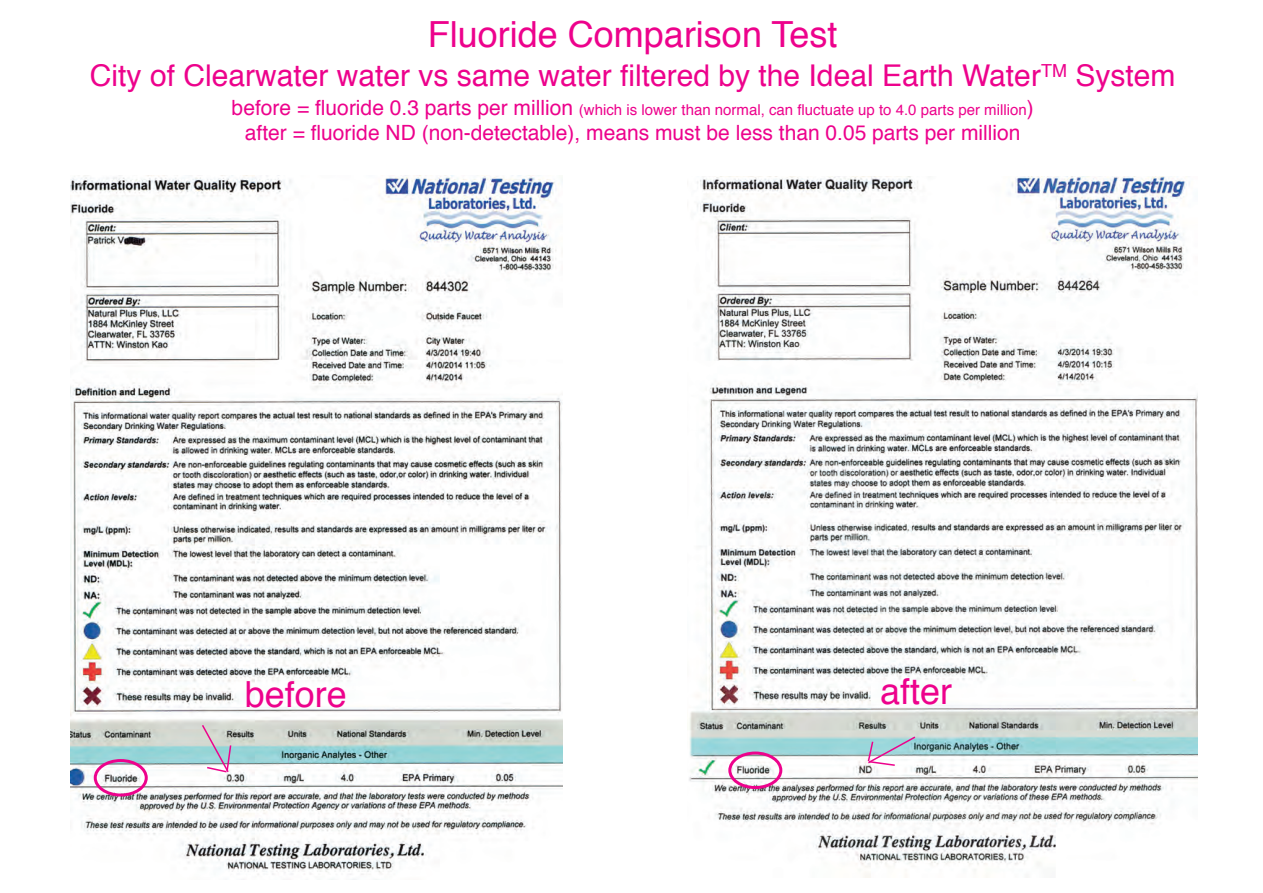
<style>
.page{position:relative;width:1263px;height:893px;background:#fff}
.page>*{position:absolute;margin:0;border:0;box-sizing:border-box;transform-origin:0 0}
.t1{font:36px "Helvetica";color:#ed028c}
.t2{font:30px "Helvetica";color:#ed028c}
.t3{font:21px "Helvetica";color:#ed028c}
.t4{font:15px "Helvetica";color:#ed028c}
.s1{font-size:21px}
</style>
<div class="page">
<img style="left:689px;top:177px;width:508px;height:701px">
<img style="left:70px;top:176px;width:493px;height:699px">
<svg style="left:866px;top:735px;width:51px;height:32px"></svg>
<svg style="left:200px;top:723px;width:32px;height:51px;background:#c5c5ce"></svg>
<svg style="left:94px;top:759px;width:54px;height:38px"></svg>
<svg style="left:728px;top:752px;width:54px;height:37px"></svg>
<h1 class="t1" style="left:428px;top:20px;width:411px">Fluoride Comparison Test</h1>
<h2 class="t2" style="left:90px;top:63px;width:1087px">City of Clearwater water vs same water filtered by the Ideal Earth Water<sup>TM</sup> System</h2>
<p class="t4" style="left:232px;top:104px;width:803px"><span class="s1">before = fluoride 0.3 parts per million</span> (which is lower than normal, can fluctuate up to 4.0 parts per million<span class="s1">)</span></p>
<h3 class="t3" style="left:245px;top:124px;width:777px">after = fluoride ND (non-detectable), means must be less than 0.05 parts per million</h3>
<h1 class="t1" style="left:245px;top:680px;width:104px">before</h1>
<h1 class="t1" style="left:880px;top:677px;width:74px">after</h1>
</div>
